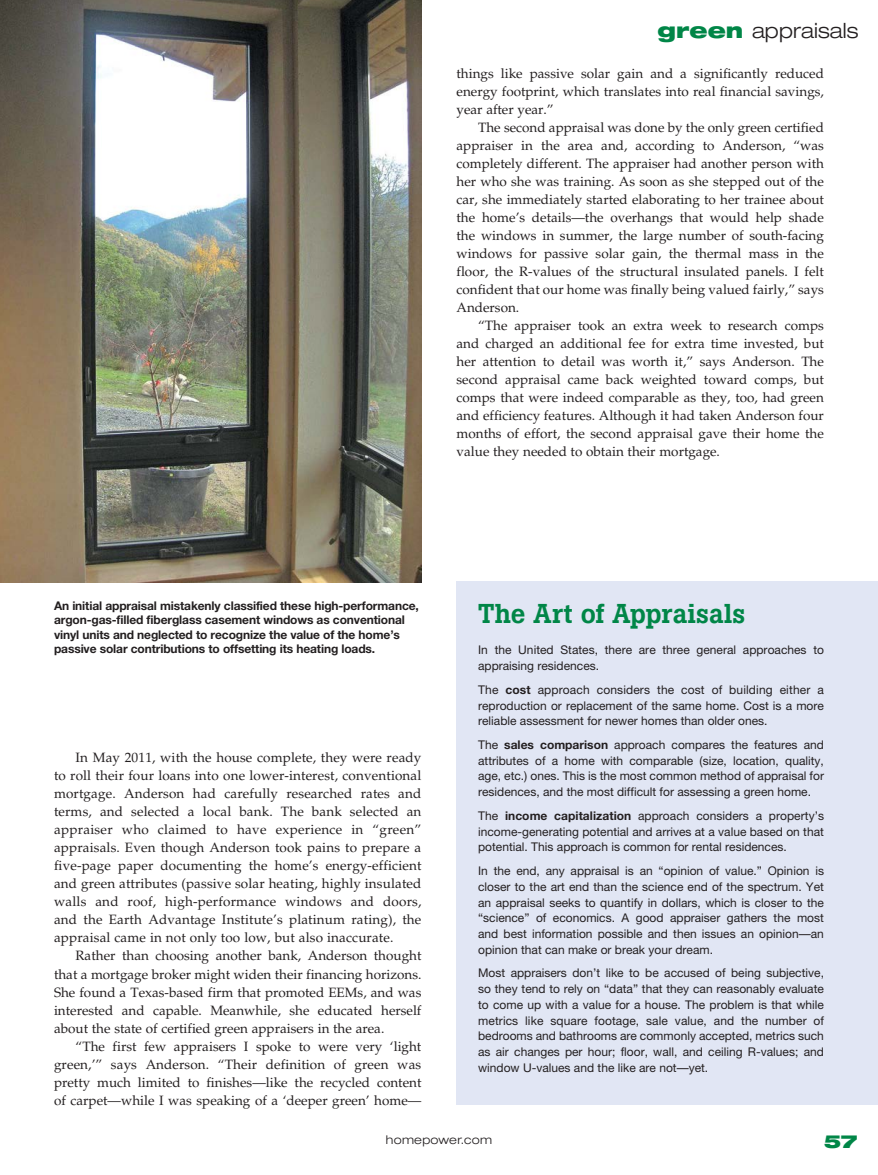
<style>
.page{position:relative;width:878px;height:1175px;background:#fff}
.page>*{position:absolute;margin:0;border:0;box-sizing:border-box;transform-origin:0 0}
.t1{font:500 27px "Boton";color:#008647}
.t2{font:900 expanded 21px "Helvetica Neue";color:#008647}
.t3{font:900 expanded 18px "Helvetica Neue";color:#008647}
.t4{font:13.5px/18px "Palatino";color:#231f20;text-align:justify}
.t5{font:12px/15.8px "Helvetica Neue";color:#231f20;text-align:justify}
.t6{font:700 12px/14.2px "Helvetica Neue";letter-spacing:-.01em;color:#231f20}
.t7{font:300 expanded 12px "Helvetica Neue";letter-spacing:.02em;color:#231f20}
.s1{font-weight:700}
</style>
<div class="page">
<div style="left:456px;top:581px;width:422px;height:523px;background:#e1e6f4"></div>
<img style="left:0;top:0;width:421px;height:582px">
<h2 class="t2" style="left:657px;top:16px;width:87px">green</h2>
<p class="t4" style="left:456px;top:65px;width:369px">things like passive solar gain and a significantly reduced energy footprint, which translates into real financial savings, year after year.”</p>
<p class="t4" style="left:456px;top:119px;width:369px;text-indent:22px">The second appraisal was done by the only green certified appraiser in the area and, according to Anderson, “was completely different. The appraiser had another person with her who she was training. As soon as she stepped out of the car, she immediately started elaborating to her trainee about the home’s details—the overhangs that would help shade the windows in summer, the large number of south-facing windows for passive solar gain, the thermal mass in the floor, the R-values of the structural insulated panels. I felt confident that our home was finally being valued fairly,” says Anderson.</p>
<p class="t4" style="left:456px;top:317px;width:369px;text-indent:22px">“The appraiser took an extra week to research comps and charged an additional fee for extra time invested, but her attention to detail was worth it,” says Anderson. The second appraisal came back weighted toward comps, but comps that were indeed comparable as they, too, had green and efficiency features. Although it had taken Anderson four months of effort, the second appraisal gave their home the value they needed to obtain their mortgage.</p>
<p class="t6" style="left:54px;top:598px;width:366px">An initial appraisal mistakenly classified these high-performance, argon-gas-filled fiberglass casement windows as conventional vinyl units and neglected to recognize the value of the home’s passive solar contributions to offsetting its heating loads.</p>
<p class="t4" style="left:54px;top:749px;width:369px;text-indent:22px">In May 2011, with the house complete, they were ready to roll their four loans into one lower-interest, conventional mortgage. Anderson had carefully researched rates and terms, and selected a local bank. The bank selected an appraiser who claimed to have experience in “green” appraisals. Even though Anderson took pains to prepare a five-page paper documenting the home’s energy-efficient and green attributes (passive solar heating, highly insulated walls and roof, high-performance windows and doors, and the Earth Advantage Institute’s platinum rating), the appraisal came in not only too low, but also inaccurate.</p>
<p class="t4" style="left:54px;top:947px;width:369px;text-indent:22px">Rather than choosing another bank, Anderson thought that a mortgage broker might widen their financing horizons.<br>She found a Texas-based firm that promoted EEMs, and was interested and capable. Meanwhile, she educated herself about the state of certified green appraisers in the area.</p>
<p class="t4" style="left:54px;top:1037px;width:369px;text-indent:22px">“The first few appraisers I spoke to were very ‘light green,’” says Anderson. “Their definition of green was pretty much limited to finishes—like the recycled content of carpet—while I was speaking of a ‘deeper green’ home—</p>
<h1 class="t1" style="left:478px;top:597px;width:269px">The Art of Appraisals</h1>
<p class="t5" style="left:478px;top:642px;width:347px">In the United States, there are three general approaches to appraising residences.</p>
<p class="t5" style="left:478px;top:681px;width:347px">The <span class="s1">cost</span> approach considers the cost of building either a reproduction or replacement of the same home. Cost is a more reliable assessment for newer homes than older ones.</p>
<p class="t5" style="left:478px;top:736px;width:347px">The <span class="s1">sales comparison</span> approach compares the features and attributes of a home with comparable (size, location, quality, age, etc.) ones. This is the most common method of appraisal for residences, and the most difficult for assessing a green home.</p>
<p class="t5" style="left:478px;top:807px;width:347px">The <span class="s1">income capitalization</span> approach considers a property’s income-generating potential and arrives at a value based on that potential. This approach is common for rental residences.</p>
<p class="t5" style="left:478px;top:862px;width:347px">In the end, any appraisal is an “opinion of value.” Opinion is closer to the art end than the science end of the spectrum. Yet an appraisal seeks to quantify in dollars, which is closer to the “science” of economics. A good appraiser gathers the most and best information possible and then issues an opinion—an opinion that can make or break your dream.</p>
<p class="t5" style="left:478px;top:965px;width:347px">Most appraisers don’t like to be accused of being subjective, so they tend to rely on “data” that they can reasonably evaluate to come up with a value for a house. The problem is that while metrics like square footage, sale value, and the number of bedrooms and bathrooms are commonly accepted, metrics such as air changes per hour; floor, wall, and ceiling R-values; and window U-values and the like are not—yet.</p>
<p class="t7" style="left:386px;top:1132px;width:108px">homepower.com</p>
<h3 class="t3" style="left:824px;top:1129px;width:35px">57</h3>
</div>
